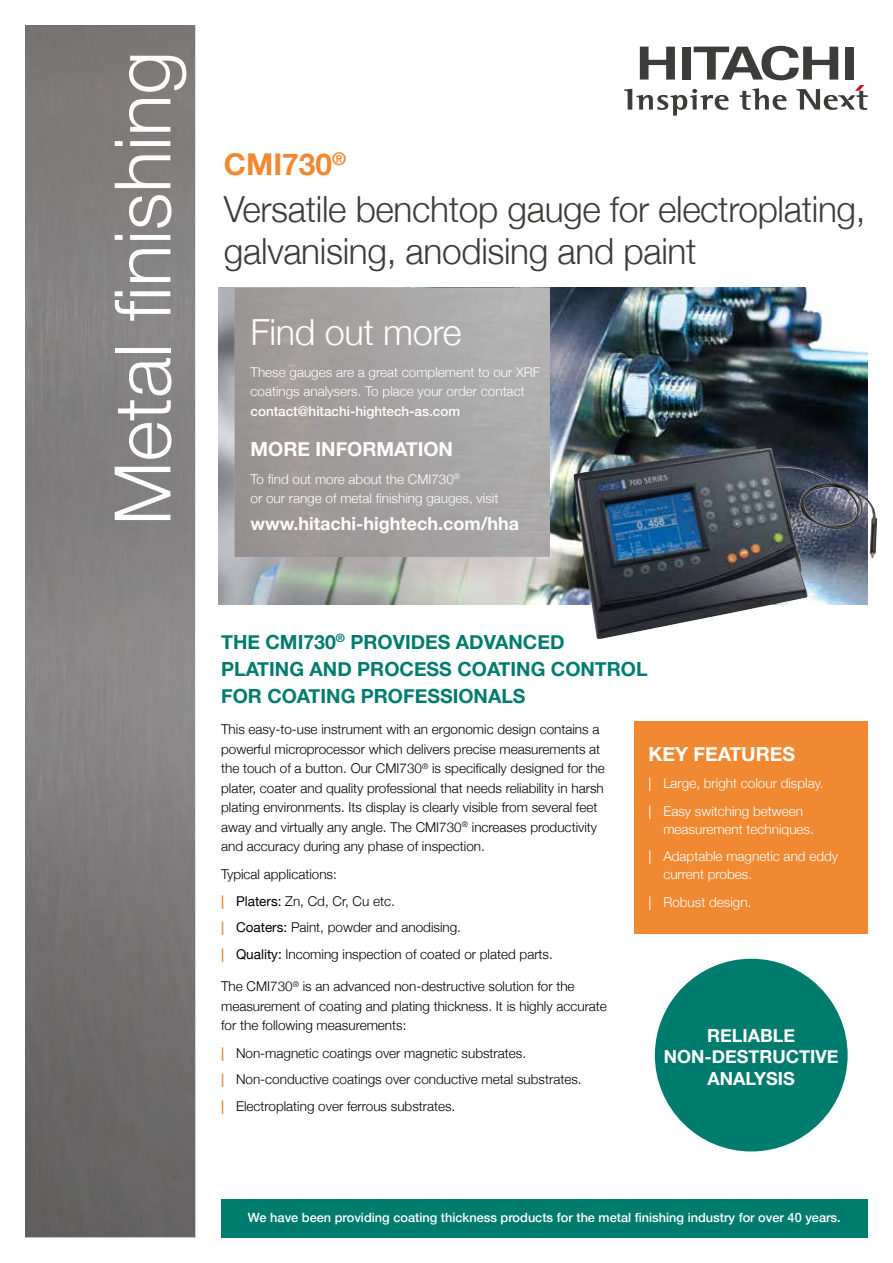
<style>
.page{position:relative;width:893px;height:1263px;background:#fff}
.page>*{position:absolute;margin:0;border:0;box-sizing:border-box;transform-origin:0 0}
.t1{font:300 78px "Helvetica Neue";color:#fff}
.t2{font:300 36px/42px "Helvetica Neue";letter-spacing:-.01em;color:#3c3c3b}
.t3{font:300 36px "Helvetica Neue";letter-spacing:-.01em;color:#fff}
.t4{font:700 30px "Helvetica Neue";color:#f18932}
.t5{font:700 19.5px/27px "Helvetica Neue";color:#007c6e}
.t6{font:700 19.5px "Helvetica Neue";color:#fff}
.t7{font:700 18px/21.6px "Helvetica Neue";color:#fff;text-align:center}
.t8{font:300 13.5px/19.5px "Helvetica Neue";color:#000}
.t9{font:300 13.5px/27.6px "Helvetica Neue";color:#fff}
.t10{font:500 13.5px "Helvetica Neue";color:#fff}
.t11{font:500 12.75px "Helvetica Neue";color:#fff}
.s1{font-weight:500;color:#f18932}
.s2{font-weight:400}
</style>
<div class="page">
<img style="left:219px;top:288px;width:648px;height:316px">
<img style="left:573px;top:446px;width:304px;height:193px">
<img style="left:26px;top:26px;width:170px;height:1211px">
<div style="left:221px;top:1199px;width:646px;height:38px;background:#007c6e"></div>
<div style="left:634px;top:721px;width:234px;height:212px;background:#f18932"></div>
<img style="left:235px;top:288px;width:315px;height:268px">
<div style="left:655px;top:959px;width:193px;height:192px;background:#007c6e;border-radius:50%"></div>
<svg style="left:624px;top:46px;width:244px;height:70px"></svg>
<h1 class="t1" style="left:80px;top:525px;width:476px;rotate:-90deg">Metal finishing</h1>
<h3 class="t4" style="left:224px;top:141px;width:124px">CMI730<sup>®</sup></h3>
<h2 class="t2" style="left:224px;top:185px;width:643px">Versatile benchtop gauge for electroplating, galvanising, anodising and paint</h2>
<h2 class="t3" style="left:251px;top:303px;width:213px">Find out more</h2>
<p class="t9" style="left:251px;top:361px;width:291px;line-height:19.5px">These gauges are a great complement to our XRF coatings analysers. To place your order contact</p>
<p class="t10" style="left:251px;top:400px;width:211px">contact@hitachi-hightech-as.com</p>
<h3 class="t6" style="left:251px;top:433px;width:204px">MORE INFORMATION</h3>
<p class="t9" style="left:251px;top:468px;width:249px;line-height:19.5px">To find out more about the CMI730<sup>®<br></sup>or our range of metal finishing gauges, visit</p>
<h3 class="t7" style="left:251px;top:513px;width:270px">www.hitachi-hightech.com/hha</h3>
<h3 class="t5" style="left:221px;top:629px;width:428px">THE CMI730<sup>®</sup> PROVIDES ADVANCED<br>PLATING AND PROCESS COATING CONTROL<br>FOR COATING PROFESSIONALS</h3>
<p class="t8" style="left:221px;top:719px;width:385px">This easy-to-use instrument with an ergonomic design contains a powerful microprocessor which delivers precise measurements at the touch of a button. Our CMI730<sup>®</sup> is specifically designed for the plater, coater and quality professional that needs reliability in harsh plating environments. Its display is clearly visible from several feet away and virtually any angle. The CMI730<sup>®</sup> increases productivity and accuracy during any phase of inspection.</p>
<p class="t8" style="left:221px;top:860px;width:333px;line-height:26.5px">Typical applications:<br><span class="s1">|</span> <span class="s2">Platers:</span> Zn, Cd, Cr, Cu etc.<br><span class="s1">|</span> <span class="s2">Coaters:</span> Paint, powder and anodising.<br><span class="s1">|</span> <span class="s2">Quality:</span> Incoming inspection of coated or plated parts.</p>
<p class="t8" style="left:221px;top:975px;width:387px">The CMI730<sup>®</sup> is an advanced non-destructive solution for the measurement of coating and plating thickness. It is highly accurate for the following measurements:</p>
<p class="t8" style="left:221px;top:1038px;width:362px;line-height:26.5px"><span class="s1">|</span> Non-magnetic coatings over magnetic substrates.<br><span class="s1">|</span> Non-conductive coatings over conductive metal substrates. <span class="s1">|</span> Electroplating over ferrous substrates.</p>
<h3 class="t6" style="left:648px;top:739px;width:148px">KEY FEATURES</h3>
<p class="t9" style="left:648px;top:768px;width:176px"><span class="s2">|</span> Large, bright colour display. <span class="s2">|</span> Easy switching between</p>
<p class="t9" style="left:648px;top:814px;width:191px;text-indent:15px">measurement techniques.<br><span class="s2">|</span> Adaptable magnetic and eddy</p>
<p class="t9" style="left:648px;top:859px;width:105px;text-align:right">current probes.<br><span class="s2">|</span> Robust design.</p>
<h3 class="t7" style="left:664px;top:1025px;width:176px">RELIABLE<br>NON-DESTRUCTIVE<br>ANALYSIS</h3>
<p class="t11" style="left:248px;top:1207px;width:594px">We have been providing coating thickness products for the metal finishing industry for over 40 years.</p>
</div>
